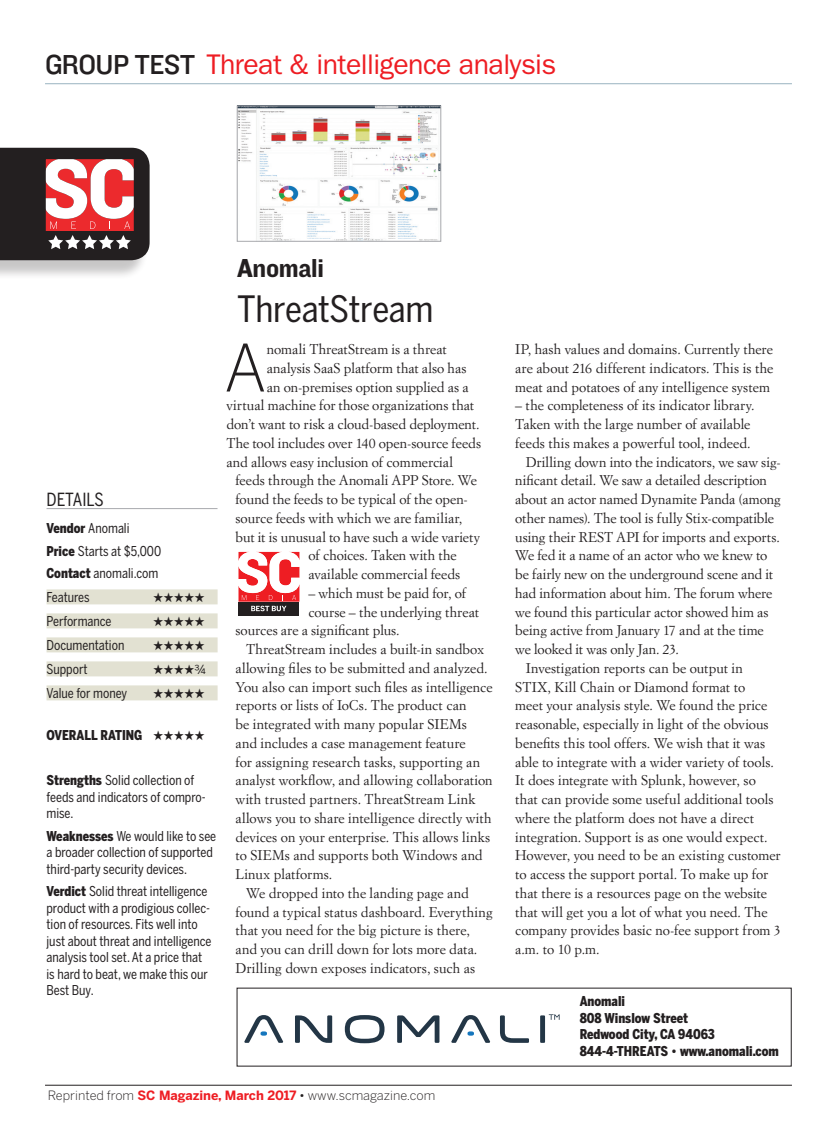
<style>
.page{position:relative;width:837px;height:1134px;background:#fff}
.page>*{position:absolute;margin:0;border:0;box-sizing:border-box;transform-origin:0 0}
._3_body_w_initial_ca{font:300 64.5px "Benton Sans";color:#231f20}
._1b_Head{font:36px "Benton Sans Cond";letter-spacing:-.01em;color:#231f20}
.RUBRIC{font:28.5px "ITC Franklin Gothic Std";letter-spacing:-.02em;color:#ee1d23}
._1a_Head{font:27px "Knockout 51 Middleweight";letter-spacing:-.01em;color:#231f20}
.Rating_head{font:18px "Benton Sans Cond";color:#231f20;scale:.94 1}
.body_w_indent{font:13.8px/18.8px "Simoncini Garamond Std";letter-spacing:.005em;color:#231f20}
._3_body_w_initial_ca-2{font:13.8px "Simoncini Garamond Std";color:#231f20}
._2_details{font:13.5px/16.5px "Benton Sans Cond";color:#231f20;scale:.94 1}
._2_details-2{font:900 13.5px "Benton Sans Cond";color:#231f20;scale:.94 1}
._4_Rating_F-E-P-D-S{font:13.5px "Benton Sans Cond";color:#231f20;scale:.94 1}
._4_Rating_F-E-P-D-S-2{font:13.5px "Zapf Dingbats ITC";color:#231f20;scale:.94 1}
._6_Rating_OVERALL{font:900 13.5px "Benton Sans Cond";color:#231f20;scale:.94 1}
._4_Rating_F-E-P-D-S-3{font:13.5px "ITC Franklin Gothic Std";color:#231f20;scale:.94 1}
.t1{font:300 12.75px "Benton Sans";color:#231f20}
.s1{font-family:"Knockout 31 Junior Middlewt";color:#231f20}
.s2{font-weight:900}
.s3{font-weight:700;color:#ee1d23}
</style>
<div class="page">
<div style="left:0;top:151px;width:149px;height:129px;background:#231f20;opacity:.25"></div>
<hr style="left:45px;top:1085px;width:747px;height:1px;background:#231f20">
<hr style="left:47px;top:508px;width:171px;height:1px;background:#a8a9ad">
<div style="left:47px;top:589px;width:171px;height:15px;background:#e2e1d2"></div>
<div style="left:47px;top:613px;width:171px;height:15px;background:#e2e1d2"></div>
<div style="left:47px;top:637px;width:171px;height:15px;background:#e2e1d2"></div>
<div style="left:47px;top:661px;width:171px;height:15px;background:#e2e1d2"></div>
<div style="left:47px;top:685px;width:171px;height:15px;background:#e2e1d2"></div>
<img style="left:239px;top:108px;width:200px;height:132px">
<div style="left:237px;top:106px;width:204px;height:136px;border:1px solid #a8a9ad"></div>
<svg style="left:0;top:148px;width:150px;height:112px"></svg>
<div style="left:44px;top:158px;width:91px;height:95px;border:2px solid #231f20"></div>
<hr style="left:45px;top:83px;width:747px;height:1px;background:#99b3c0">
<div style="left:239px;top:602px;width:60px;height:14px;background:#231f20"></div>
<svg style="left:239px;top:552px;width:60px;height:59px"></svg>
<svg style="left:244px;top:1014px;width:316px;height:29px"></svg>
<p class="RUBRIC" style="left:45px;top:48px;width:513px"><span class="s1">GROUP TEST</span> Threat &amp; intelligence analysis</p>
<p class="Rating_head" style="left:47px;top:489px;width:62px">DETAILS</p>
<p class="_2_details" style="left:47px;top:520px;width:90px"><span class="s2">Vendor</span> Anomali</p>
<p class="_2_details" style="left:47px;top:542px;width:124px"><span class="s2">Price</span> Starts at $5,000</p>
<p class="_2_details" style="left:47px;top:565px;width:120px"><span class="s2">Contact</span> anomali.com</p>
<p class="_4_Rating_F-E-P-D-S" style="left:47px;top:589px;width:47px">Features</p>
<p class="_4_Rating_F-E-P-D-S-2" style="left:153px;top:591px;width:57px">★★★★★</p>
<p class="_4_Rating_F-E-P-D-S" style="left:47px;top:613px;width:71px">Performance</p>
<p class="_4_Rating_F-E-P-D-S-2" style="left:153px;top:615px;width:57px">★★★★★</p>
<p class="_4_Rating_F-E-P-D-S" style="left:47px;top:637px;width:84px">Documentation</p>
<p class="_4_Rating_F-E-P-D-S-2" style="left:153px;top:639px;width:57px">★★★★★</p>
<p class="_4_Rating_F-E-P-D-S" style="left:47px;top:661px;width:45px">Support</p>
<p class="_4_Rating_F-E-P-D-S-3" style="left:153px;top:662px;width:58px">★★★★¾</p>
<p class="_4_Rating_F-E-P-D-S" style="left:47px;top:685px;width:87px">Value for money</p>
<p class="_4_Rating_F-E-P-D-S-2" style="left:153px;top:687px;width:57px">★★★★★</p>
<p class="_6_Rating_OVERALL" style="left:47px;top:727px;width:170px">OVERALL RATING ★★★★★</p>
<p class="_2_details" style="left:47px;top:772px;width:171px"><span class="s2">Strengths</span> Solid collection of feeds and indicators of compro&shy;mise.</p>
<p class="_2_details" style="left:47px;top:827px;width:182px"><span class="s2">Weaknesses</span> We would like to see a broader collection of supported third-party security devices.</p>
<p class="_2_details" style="left:47px;top:883px;width:177px"><span class="s2">Verdict</span> Solid threat intelligence product with a prodigious collec&shy;tion of resources. Fits well into just about threat and intelligence analysis tool set. At a price that is hard to beat, we make this our<br>Best Buy.</p>
<p class="_1a_Head" style="left:237px;top:250px;width:89px">Anomali</p>
<p class="_1b_Head" style="left:237px;top:288px;width:198px">ThreatStream</p>
<p class="_3_body_w_initial_ca" style="left:224px;top:330px;width:44px">A</p>
<p class="_3_body_w_initial_ca-2" style="left:267px;top:341px;width:182px">nomali ThreatStream is a threat</p>
<p class="_3_body_w_initial_ca-2" style="left:267px;top:359px;width:201px">analysis SaaS platform that also has</p>
<p class="_3_body_w_initial_ca-2" style="left:267px;top:378px;width:203px">an on-premises option supplied as a</p>
<p class="_3_body_w_initial_ca-2" style="left:227px;top:397px;width:249px">virtual machine for those organizations that</p>
<p class="_3_body_w_initial_ca-2" style="left:227px;top:416px;width:255px">don’t want to risk a cloud-based deployment.</p>
<p class="_3_body_w_initial_ca-2" style="left:227px;top:434px;width:256px">The tool includes over 140 open-source feeds</p>
<p class="_3_body_w_initial_ca-2" style="left:227px;top:453px;width:228px">and allows easy inclusion of commercial</p>
<p class="_3_body_w_initial_ca-2" style="left:236px;top:472px;width:243px">feeds through the Anomali APP Store. We</p>
<p class="_3_body_w_initial_ca-2" style="left:236px;top:491px;width:234px">found the feeds to be typical of the open-</p>
<p class="_3_body_w_initial_ca-2" style="left:236px;top:509px;width:228px">source feeds with which we are familiar,</p>
<p class="_3_body_w_initial_ca-2" style="left:236px;top:528px;width:246px">but it is unusual to have such a wide variety</p>
<p class="_3_body_w_initial_ca-2" style="left:308px;top:547px;width:150px">of choices. Taken with the</p>
<p class="_3_body_w_initial_ca-2" style="left:308px;top:566px;width:153px">available commercial feeds</p>
<p class="_3_body_w_initial_ca-2" style="left:308px;top:584px;width:159px">– which must be paid for, of</p>
<p class="_3_body_w_initial_ca-2" style="left:308px;top:603px;width:172px">course – the underlying threat</p>
<p class="_3_body_w_initial_ca-2" style="left:236px;top:622px;width:166px">sources are a significant plus.</p>
<p class="body_w_indent" style="left:236px;top:640px;width:259px;text-indent:10px">ThreatStream includes a built-in sandbox allowing files to be submitted and analyzed.<br>You also can import such files as intelligence reports or lists of IoCs. The product can<br>be integrated with many popular SIEMs<br>and includes a case management feature<br>for assigning research tasks, supporting an analyst workflow, and allowing collaboration with trusted partners. ThreatStream Link allows you to share intelligence directly with devices on your enterprise. This allows links to SIEMs and supports both Windows and Linux platforms.</p>
<p class="body_w_indent" style="left:236px;top:883px;width:259px;text-indent:10px">We dropped into the landing page and found a typical status dashboard. Everything that you need for the big picture is there, and you can drill down for lots more data.<br>Drilling down exposes indicators, such as</p>
<p class="t1" style="left:48px;top:1088px;width:389px">Reprinted from <span class="s3">SC Magazine, March 2017</span> • www.scmagazine.com</p>
<p class="body_w_indent" style="left:515px;top:340px;width:260px;text-align:justify">IP, hash values and domains. Currently there are about 216 different indicators. This is the meat and potatoes of any intelligence system</p>
<p class="body_w_indent" style="left:515px;top:396px;width:241px">– the completeness of its indicator library.<br>Taken with the large number of available feeds this makes a powerful tool, indeed.</p>
<p class="body_w_indent" style="left:515px;top:452px;width:267px;text-indent:10px">Drilling down into the indicators, we saw sig&shy;nificant detail. We saw a detailed description about an actor named Dynamite Panda (among other names). The tool is fully Stix-compatible using their REST API for imports and exports.<br>We fed it a name of an actor who we knew to be fairly new on the underground scene and it had information about him. The forum where we found this particular actor showed him as being active from January 17 and at the time we looked it was only Jan. 23.</p>
<p class="body_w_indent" style="left:515px;top:658px;width:267px;text-indent:10px">Investigation reports can be output in STIX, Kill Chain or Diamond format to<br>meet your analysis style. We found the price reasonable, especially in light of the obvious benefits this tool offers. We wish that it was able to integrate with a wider variety of tools.<br>It does integrate with Splunk, however, so that can provide some useful additional tools where the platform does not have a direct integration. Support is as one would expect.<br>However, you need to be an existing customer to access the support portal. To make up for that there is a resources page on the website that will get you a lot of what you need. The company provides basic no-fee support from 3 a.m. to 10 p.m.</p>
<p class="_2_details-2" style="left:580px;top:993px;width:50px">Anomali</p>
<p class="_2_details-2" style="left:580px;top:1010px;width:117px">808 Winslow Street</p>
<p class="_2_details-2" style="left:580px;top:1026px;width:145px">Redwood City, CA 94063</p>
<p class="_2_details-2" style="left:580px;top:1043px;width:213px">844-4-THREATS • www.anomali.com</p>
</div>
